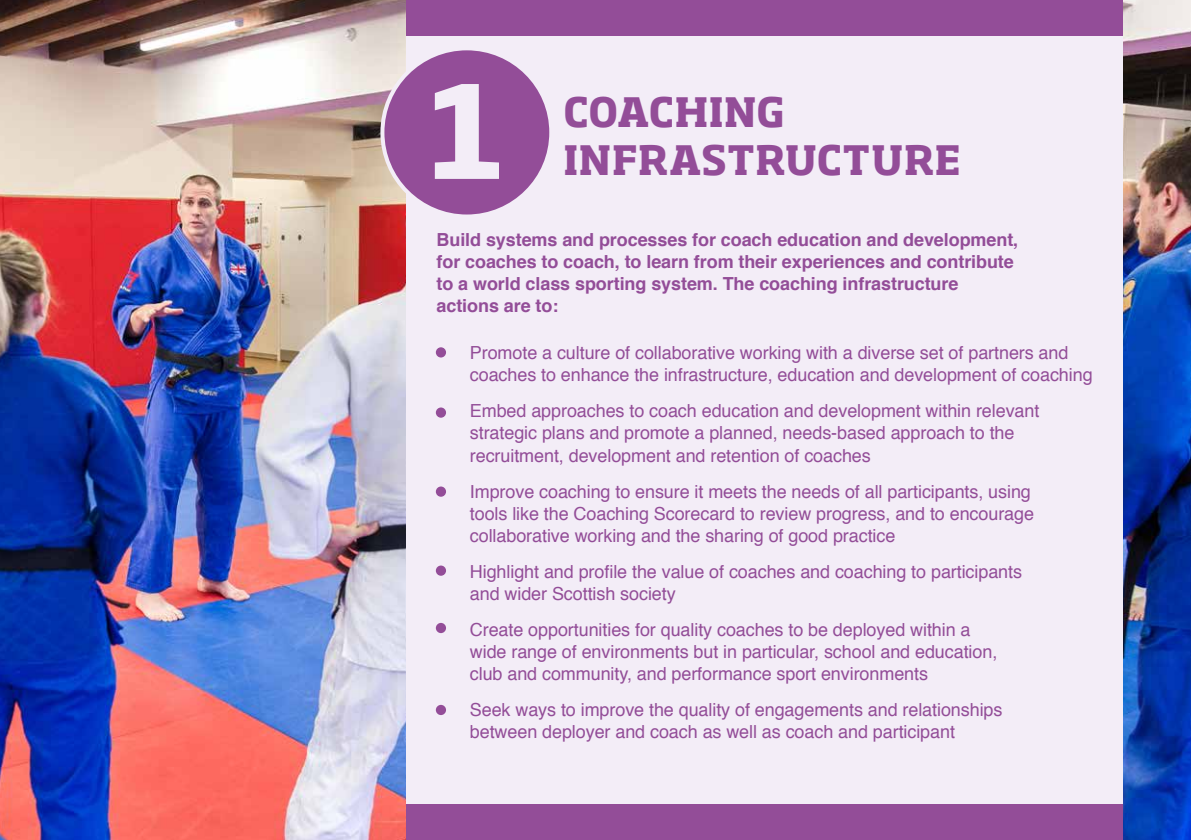
<style>
.page{position:relative;width:1191px;height:840px;background:#fff}
.page>*{position:absolute;margin:0;border:0;box-sizing:border-box;transform-origin:0 0}
.t1{font:700 127px "Soho Std";color:#f3edf7}
.t2{font:700 40px "Soho Std";letter-spacing:.015em;color:#934d98}
.t3{font:700 40px "Soho Std";letter-spacing:-.005em;color:#934d98}
.t4{font:18px/22px "Helvetica";letter-spacing:-.005em;color:#934d98}
.t5{font:700 18px/22px "Helvetica";letter-spacing:-.005em;color:#934d98}
</style>
<div class="page">
<img style="left:1123px;top:0;width:68px;height:839px">
<img style="left:0;top:0;width:406px;height:839px">
<div style="left:406px;top:0;width:717px;height:839px;background:#f3edf7"></div>
<div style="left:406px;top:804px;width:717px;height:35px;background:#934d98"></div>
<div style="left:406px;top:0;width:717px;height:35px;background:#934d98"></div>
<div style="left:436px;top:347px;width:10px;height:10px;background:#934d98;border-radius:50%"></div>
<div style="left:436px;top:407px;width:10px;height:10px;background:#934d98;border-radius:50%"></div>
<div style="left:382px;top:48px;width:169px;height:168px;background:#934d98;border-radius:50%"></div>
<div style="left:380px;top:46px;width:173px;height:172px;border:4px solid #f3edf7;border-radius:50%"></div>
<div style="left:436px;top:486px;width:10px;height:10px;background:#934d98;border-radius:50%"></div>
<div style="left:436px;top:565px;width:10px;height:10px;background:#934d98;border-radius:50%"></div>
<div style="left:436px;top:622px;width:10px;height:10px;background:#934d98;border-radius:50%"></div>
<div style="left:436px;top:704px;width:10px;height:10px;background:#934d98;border-radius:50%"></div>
<h1 class="t1" style="left:428px;top:50px;width:78px">1</h1>
<h2 class="t3" style="left:563px;top:86px;width:222px">COACHING</h2>
<h2 class="t2" style="left:563px;top:134px;width:399px">INFRASTRUCTURE</h2>
<p class="t5" style="left:436px;top:229px;width:583px">Build systems and processes for coach education and development, for coaches to coach, to learn from their experiences and contribute to a world class sporting system. The coaching infrastructure actions are to:</p>
<p class="t4" style="left:470px;top:342px;width:624px">Promote a culture of collaborative working with a diverse set of partners and coaches to enhance the infrastructure, education and development of coaching</p>
<p class="t4" style="left:470px;top:400px;width:571px">Embed approaches to coach education and development within relevant strategic plans and promote a planned, needs-based approach to the recruitment, development and retention of coaches</p>
<p class="t4" style="left:470px;top:480px;width:566px">Improve coaching to ensure it meets the needs of all participants, using tools like the Coaching Scorecard to review progress, and to encourage collaborative working and the sharing of good practice</p>
<p class="t4" style="left:470px;top:560px;width:554px">Highlight and profile the value of coaches and coaching to participants and wider Scottish society</p>
<p class="t4" style="left:470px;top:618px;width:529px">Create opportunities for quality coaches to be deployed within a wide range of environments but in particular, school and education, club and community, and performance sport environments</p>
<p class="t4" style="left:470px;top:698px;width:534px">Seek ways to improve the quality of engagements and relationships between deployer and coach as well as coach and participant</p>
</div>
